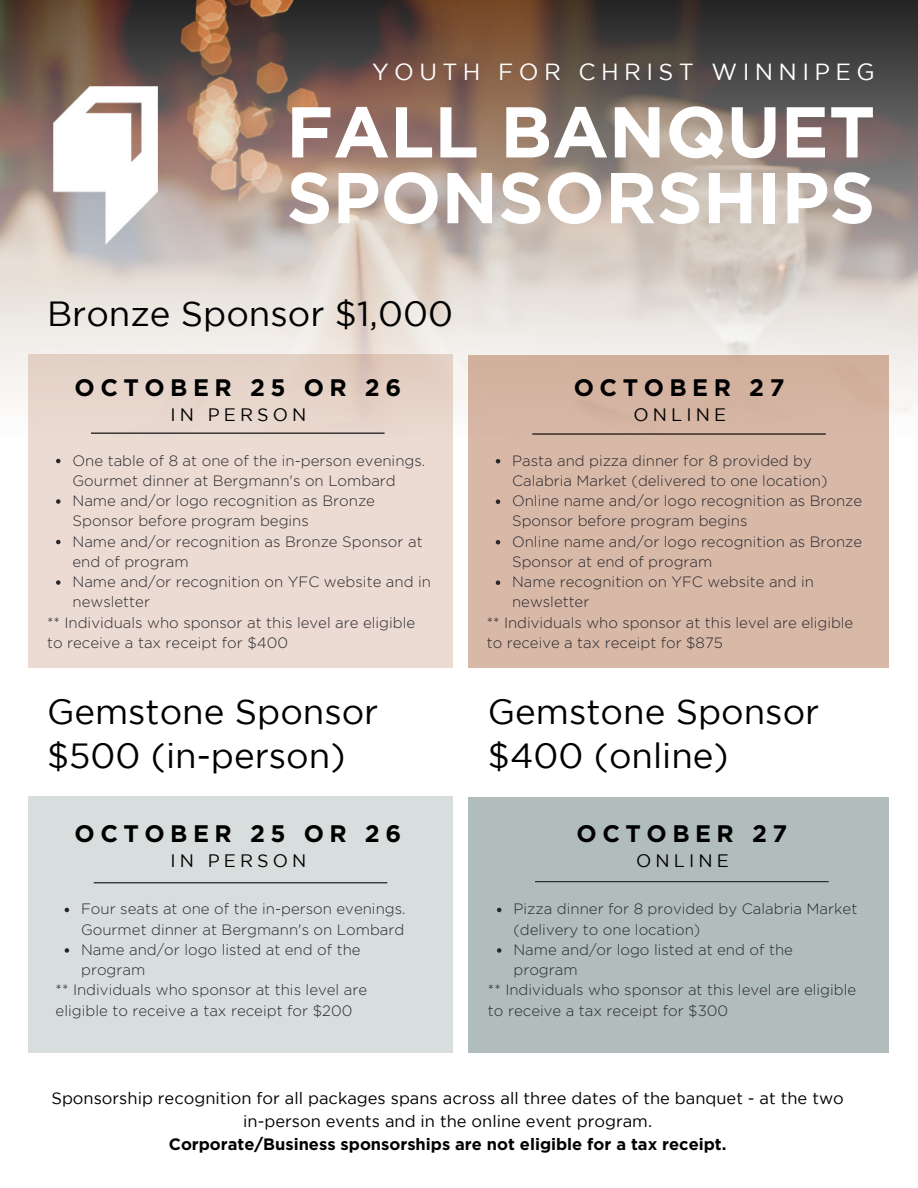
<style>
.page{position:relative;width:918px;height:1188px;background:#fff}
.page>*{position:absolute;margin:0;border:0;box-sizing:border-box;transform-origin:0 0}
.t1{font:700 71.7px/65.7px "Gotham";color:#fff}
.t2{font:34.95px/43.8px "Gotham";color:#000}
.t3{font:700 23.85px "Gotham";letter-spacing:.23em;color:#000}
.t4{font:23.25px "Gotham";letter-spacing:.23em;color:#fff}
.t5{font:18px "Gotham";letter-spacing:.23em;color:#000}
.t6{font:16.5px/22.5px "Gotham";color:#000;text-align:center}
.t7{font:700 16.5px "Gotham";color:#000}
.t8{font:300 15px "Gotham";color:#28272b}
</style>
<div class="page">
<svg style="left:0;top:0;width:918px;height:443px;background:#a6988f"></svg>
<div style="left:28px;top:355px;width:424px;height:313px;background:linear-gradient(to right,#eadad1,#e9d8cf)"></div>
<svg style="left:56px;top:459px;width:5px;height:4px"></svg>
<svg style="left:56px;top:499px;width:5px;height:5px"></svg>
<svg style="left:56px;top:540px;width:5px;height:4px"></svg>
<svg style="left:56px;top:580px;width:5px;height:5px"></svg>
<hr style="left:91px;top:433px;width:294px;height:1px;background:#000">
<div style="left:469px;top:356px;width:420px;height:312px;background:#d8b8a7"></div>
<hr style="left:532px;top:433px;width:294px;height:2px;background:#000">
<svg style="left:496px;top:459px;width:4px;height:4px"></svg>
<svg style="left:496px;top:499px;width:4px;height:5px"></svg>
<svg style="left:496px;top:540px;width:4px;height:4px"></svg>
<svg style="left:496px;top:580px;width:4px;height:5px"></svg>
<img style="left:53px;top:87px;width:105px;height:157px">
<div style="left:28px;top:796px;width:424px;height:257px;background:#d8dedd"></div>
<svg style="left:65px;top:908px;width:4px;height:4px"></svg>
<svg style="left:65px;top:948px;width:4px;height:5px"></svg>
<div style="left:469px;top:797px;width:420px;height:256px;background:#b1bdbc"></div>
<svg style="left:497px;top:908px;width:4px;height:4px"></svg>
<svg style="left:497px;top:948px;width:4px;height:5px"></svg>
<h3 class="t4" style="left:372px;top:63px;width:504px">YOUTH FOR CHRIST WINNIPEG</h3>
<h1 class="t1" style="left:286px;top:97px;width:591px">FALL BANQUET<br>SPONSORSHIPS</h1>
<h2 class="t2" style="left:47px;top:295px;width:408px">Bronze Sponsor $1,000</h2>
<h3 class="t3" style="left:75px;top:374px;width:328px">OCTOBER 25 OR 26</h3>
<p class="t5" style="left:171px;top:408px;width:138px">IN PERSON</p>
<p class="t8" style="left:73px;top:452px;width:354px">One table of 8 at one of the in-person evenings.</p>
<p class="t8" style="left:73px;top:472px;width:325px">Gourmet dinner at Bergmann's on Lombard</p>
<p class="t8" style="left:73px;top:493px;width:304px">Name and/or logo recognition as Bronze</p>
<p class="t8" style="left:73px;top:513px;width:238px">Sponsor before program begins</p>
<p class="t8" style="left:73px;top:533px;width:352px">Name and/or recognition as Bronze Sponsor at</p>
<p class="t8" style="left:73px;top:553px;width:118px">end of program</p>
<p class="t8" style="left:73px;top:574px;width:360px">Name and/or recognition on YFC website and in</p>
<p class="t8" style="left:73px;top:594px;width:79px">newsletter</p>
<p class="t8" style="left:47px;top:614px;width:370px">** Individuals who sponsor at this level are eligible</p>
<p class="t8" style="left:47px;top:634px;width:243px">to receive a tax receipt for $400</p>
<h2 class="t2" style="left:47px;top:692px;width:333px">Gemstone Sponsor $500 (in-person)</h2>
<h3 class="t3" style="left:75px;top:820px;width:328px">OCTOBER 25 OR 26</h3>
<p class="t5" style="left:171px;top:854px;width:138px">IN PERSON</p>
<p class="t8" style="left:81px;top:901px;width:326px">Four seats at one of the in-person evenings.</p>
<p class="t8" style="left:81px;top:921px;width:325px">Gourmet dinner at Bergmann's on Lombard</p>
<p class="t8" style="left:81px;top:942px;width:281px">Name and/or logo listed at end of the</p>
<p class="t8" style="left:81px;top:962px;width:66px">program</p>
<p class="t8" style="left:56px;top:982px;width:313px">** Individuals who sponsor at this level are</p>
<p class="t8" style="left:56px;top:1002px;width:298px">eligible to receive a tax receipt for $200</p>
<h3 class="t3" style="left:574px;top:374px;width:212px">OCTOBER 27</h3>
<p class="t5" style="left:633px;top:408px;width:94px">ONLINE</p>
<p class="t8" style="left:512px;top:452px;width:301px">Pasta and pizza dinner for 8 provided by</p>
<p class="t8" style="left:512px;top:473px;width:317px">Calabria Market (delivered to one location)</p>
<p class="t8" style="left:512px;top:493px;width:352px">Online name and/or logo recognition as Bronze</p>
<p class="t8" style="left:512px;top:513px;width:237px">Sponsor before program begins</p>
<p class="t8" style="left:512px;top:533px;width:352px">Online name and/or logo recognition as Bronze</p>
<p class="t8" style="left:512px;top:554px;width:202px">Sponsor at end of program</p>
<p class="t8" style="left:512px;top:574px;width:303px">Name recognition on YFC website and in</p>
<p class="t8" style="left:512px;top:594px;width:79px">newsletter</p>
<p class="t8" style="left:487px;top:614px;width:368px">** Individuals who sponsor at this level are eligible</p>
<p class="t8" style="left:487px;top:635px;width:238px">to receive a tax receipt for $875</p>
<h2 class="t2" style="left:488px;top:692px;width:333px">Gemstone Sponsor $400 (online)</h2>
<h3 class="t3" style="left:577px;top:820px;width:212px">OCTOBER 27</h3>
<p class="t5" style="left:636px;top:854px;width:94px">ONLINE</p>
<p class="t8" style="left:513px;top:901px;width:345px">Pizza dinner for 8 provided by Calabria Market</p>
<p class="t8" style="left:513px;top:921px;width:188px">(delivery to one location)</p>
<p class="t8" style="left:513px;top:942px;width:281px">Name and/or logo listed at end of the</p>
<p class="t8" style="left:513px;top:962px;width:66px">program</p>
<p class="t8" style="left:488px;top:982px;width:370px">** Individuals who sponsor at this level are eligible</p>
<p class="t8" style="left:488px;top:1002px;width:242px">to receive a tax receipt for $300</p>
<p class="t6" style="left:51px;top:1088px;width:794px">Sponsorship recognition for all packages spans across all three dates of the banquet - at the two in-person events and in the online event program.</p>
<p class="t7" style="left:169px;top:1135px;width:559px">Corporate/Business sponsorships are not eligible for a tax receipt.</p>
</div>
